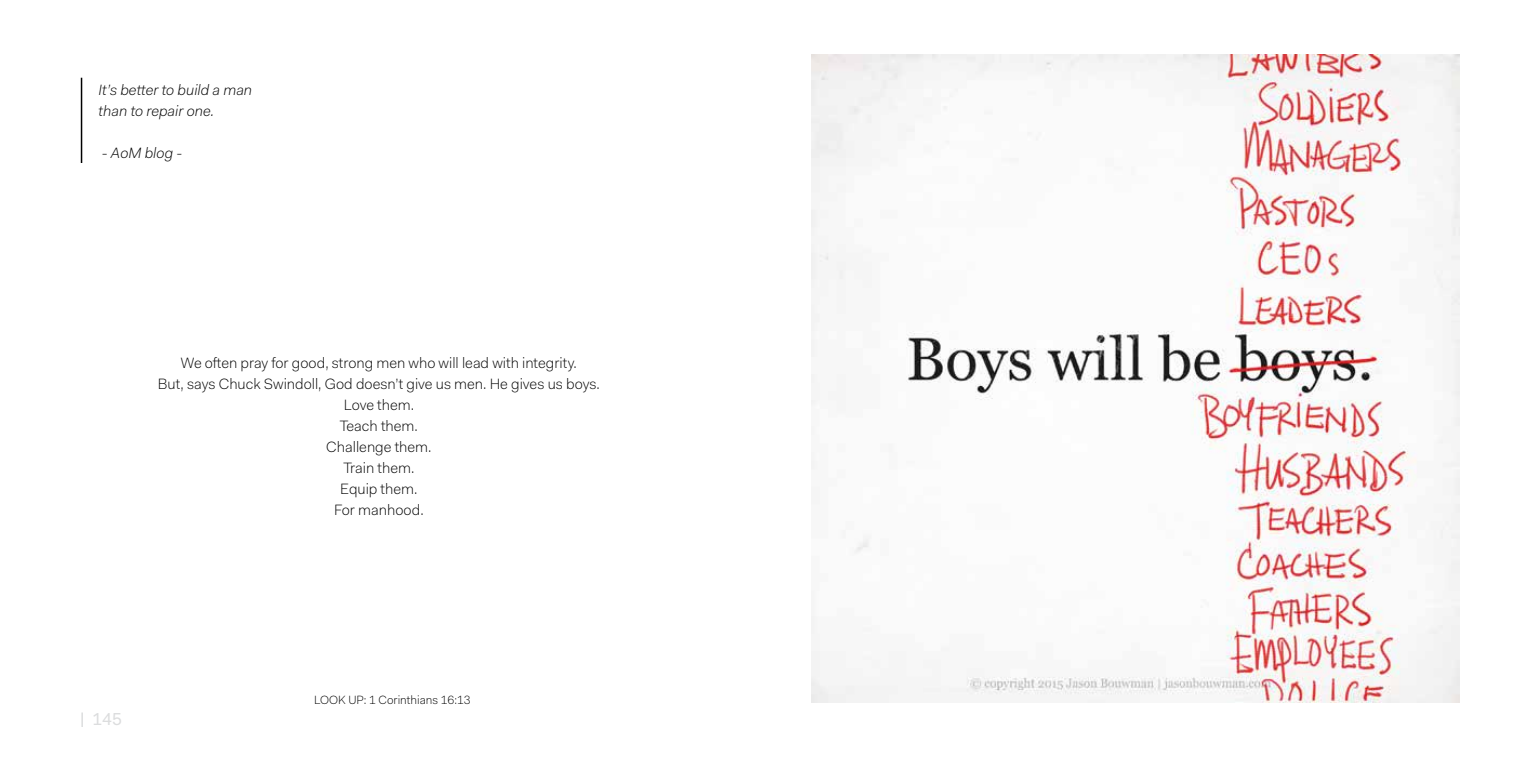
<style>
.page{position:relative;width:1514px;height:757px;background:#fff}
.page>*{position:absolute;margin:0;border:0;box-sizing:border-box;transform-origin:0 0}
.t1{font:17.4px "Fakt Pro";color:#dcddde}
.t2{font:300 15px/21px "Fakt Pro";color:#000;text-align:center}
.t3{font:italic 300 15px/21px "Fakt Pro";color:#000}
.t4{font:300 12px "Fakt Pro";color:#000}
</style>
<div class="page">
<svg style="left:81px;top:712px;width:2px;height:15px"></svg>
<img style="left:811px;top:54px;width:648px;height:648px">
<hr style="left:81px;top:78px;width:1px;height:85px;background:#000">
<p class="t3" style="left:99px;top:79px;width:155px">It’s better to build a man than to repair one.</p>
<p class="t3" style="left:102px;top:142px;width:82px">- AoM blog -</p>
<p class="t2" style="left:158px;top:352px;width:443px">We often pray for good, strong men who will lead with integrity.<br>But, says Chuck Swindoll, God doesn’t give us men. He gives us boys.<br>Love them.<br>Teach them.<br>Challenge them.<br>Train them.<br>Equip them.<br>For manhood.</p>
<p class="t1" style="left:92px;top:708px;width:31px">145</p>
<p class="t4" style="left:314px;top:692px;width:158px">LOOK UP: 1 Corinthians 16:13</p>
</div>
